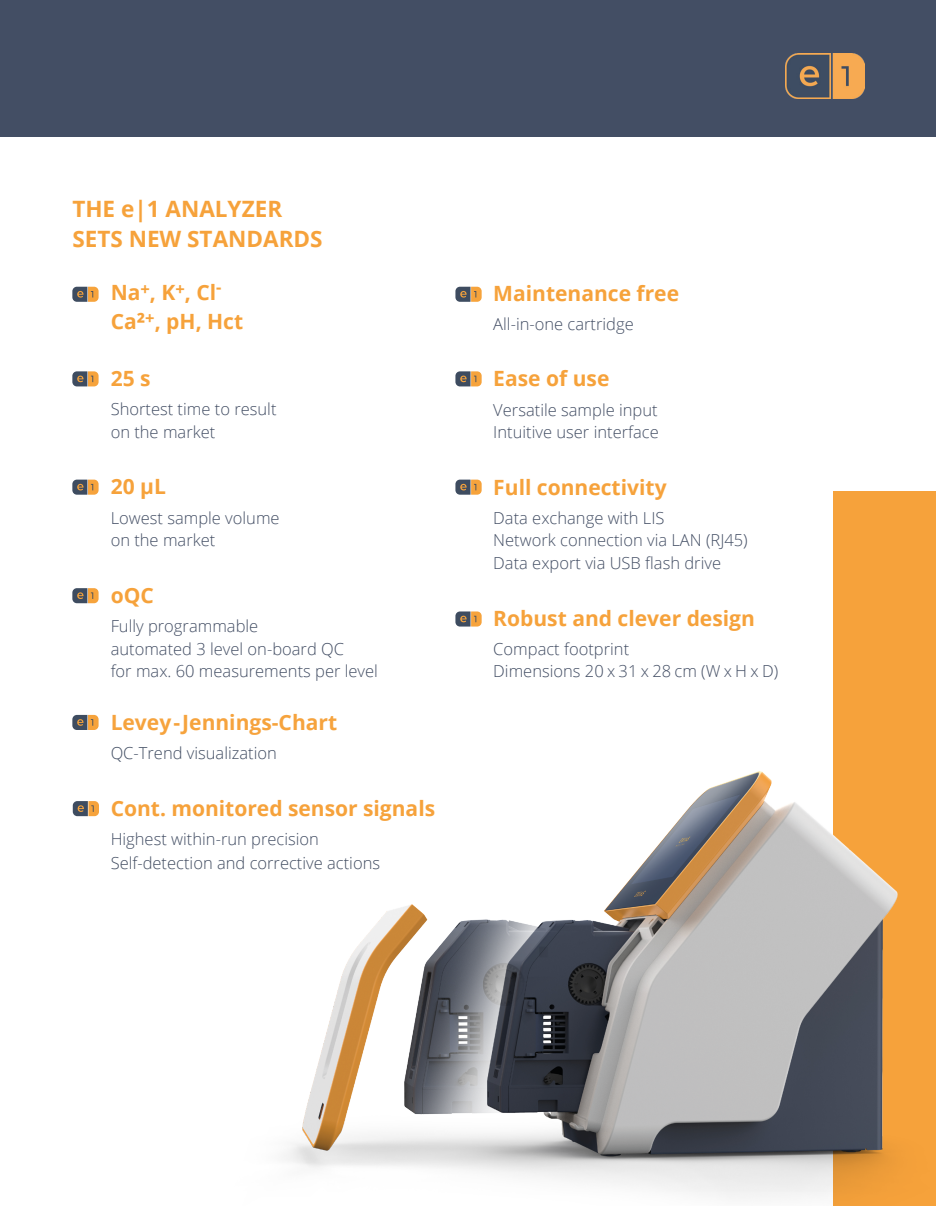
<style>
.page{position:relative;width:936px;height:1206px;background:#fff}
.page>*{position:absolute;margin:0;border:0;box-sizing:border-box;transform-origin:0 0}
.t1{font:700 22.5px "Open Sans";color:#f6a23b}
.t2{font:700 21px "Open Sans";color:#f6a23b}
.t3{font:700 21px "Open Sans";color:#f6a33d}
.t4{font:300 16.5px/22.5px "Open Sans";color:#434e64}
.t5{font:300 16.5px "Open Sans";color:#424d61}
.t6{font:300 16.5px "Open Sans";color:#414d62}
.s1{font-size:22.5px}
</style>
<div class="page">
<div style="left:0;top:0;width:935px;height:136px;background:#434e64"></div>
<img style="left:785px;top:54px;width:79px;height:45px">
<div style="left:833px;top:491px;width:102px;height:714px;background:#f6a23b"></div>
<img style="left:284px;top:771px;width:614px;height:427px">
<svg style="left:72px;top:371px;width:26px;height:15px"></svg>
<svg style="left:455px;top:371px;width:26px;height:15px"></svg>
<svg style="left:72px;top:479px;width:26px;height:15px"></svg>
<svg style="left:455px;top:479px;width:26px;height:15px"></svg>
<svg style="left:455px;top:611px;width:26px;height:15px"></svg>
<svg style="left:72px;top:588px;width:26px;height:15px"></svg>
<svg style="left:72px;top:286px;width:26px;height:16px"></svg>
<svg style="left:455px;top:286px;width:26px;height:16px"></svg>
<svg style="left:72px;top:714px;width:26px;height:15px"></svg>
<svg style="left:73px;top:801px;width:26px;height:14px"></svg>
<p class="t1" style="left:72px;top:193px;width:211px">THE e|1 ANALYZER</p>
<p class="t1" style="left:72px;top:222px;width:252px">SETS NEW STANDARDS</p>
<p class="t2" style="left:111px;top:278px;width:112px">Na<sup>+</sup>, K<sup>+</sup>, Cl<sup>-</sup></p>
<p class="t2" style="left:111px;top:307px;width:134px">Ca<span class="s1">²</span><sup>+</sup>, pH, Hct</p>
<p class="t2" style="left:111px;top:363px;width:41px">25 s</p>
<p class="t4" style="left:111px;top:397px;width:167px">Shortest time to result on the market</p>
<p class="t2" style="left:111px;top:472px;width:57px">20 μL</p>
<p class="t4" style="left:111px;top:506px;width:170px">Lowest sample volume on the market</p>
<p class="t2" style="left:111px;top:580px;width:45px">oQC</p>
<p class="t4" style="left:111px;top:614px;width:149px">Fully programmable</p>
<p class="t4" style="left:111px;top:636px;width:269px">automated 3 level on-board QC<br>for max. 60 measurements per level</p>
<p class="t3" style="left:111px;top:707px;width:228px">Levey - Jennings-Chart</p>
<p class="t6" style="left:111px;top:741px;width:168px">QC-Trend visualization</p>
<p class="t2" style="left:111px;top:793px;width:326px">Cont. monitored sensor signals</p>
<p class="t4" style="left:111px;top:827px;width:210px">Highest within-run precision</p>
<p class="t5" style="left:111px;top:851px;width:271px">Self-detection and corrective actions</p>
<p class="t2" style="left:493px;top:279px;width:187px">Maintenance free</p>
<p class="t4" style="left:493px;top:313px;width:142px">All-in-one cartridge</p>
<p class="t2" style="left:493px;top:364px;width:117px">Ease of use</p>
<p class="t4" style="left:493px;top:398px;width:166px">Versatile sample input</p>
<p class="t4" style="left:493px;top:420px;width:167px">Intuitive user interface</p>
<p class="t2" style="left:493px;top:472px;width:175px">Full connectivity</p>
<p class="t4" style="left:493px;top:506px;width:173px">Data exchange with LIS</p>
<p class="t4" style="left:493px;top:528px;width:256px">Network connection via LAN (RJ45)</p>
<p class="t4" style="left:493px;top:551px;width:229px">Data export via USB flash drive</p>
<p class="t2" style="left:493px;top:603px;width:263px">Robust and clever design</p>
<p class="t4" style="left:493px;top:637px;width:137px">Compact footprint</p>
<p class="t4" style="left:493px;top:659px;width:286px">Dimensions 20 x 31 x 28 cm (W x H x D)</p>
</div>
